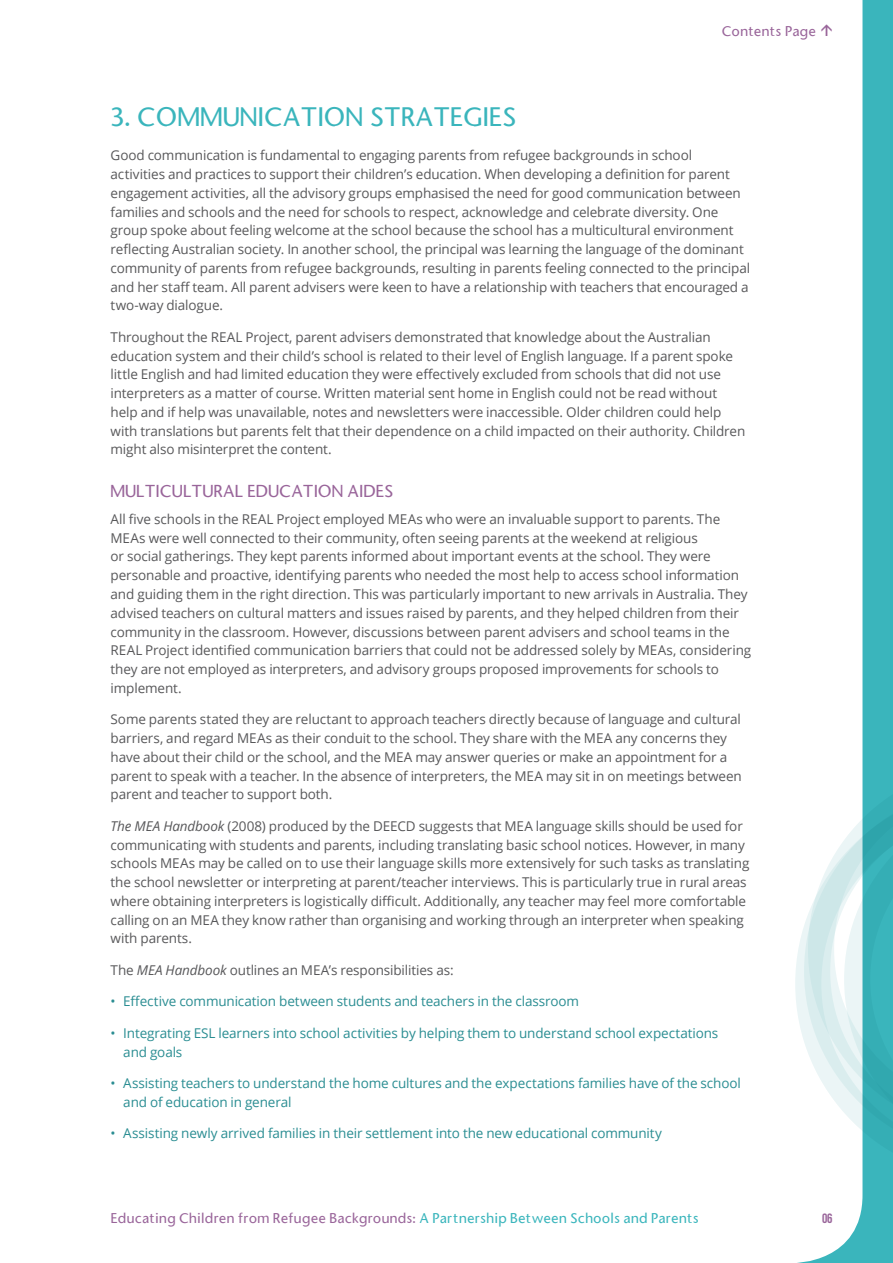
<style>
.page{position:relative;width:893px;height:1263px;background:#fff}
.page>*{position:absolute;margin:0;border:0;box-sizing:border-box;transform-origin:0 0}
.t1{font:25.5px "Stone Sans";color:#3ab5bc}
.t2{font:16.5px "Stone Sans";color:#99659a}
.t3{font:300 16.5px "Allianz Sans";color:#99659a}
.t4{font:13.5px/18.8px "Open Sans";letter-spacing:-.01em;color:#58585a}
.t5{font:13.5px/18.8px "Open Sans";letter-spacing:-.01em;color:#2a8d92}
.t6{font:13.5px "Stone Sans";letter-spacing:.015em;color:#99659a}
.t7{font:700 13.5px "Bebas Neue";color:#99659a}
.s1{font-style:italic}
.s2{color:#3ab5bc}
</style>
<div class="page">
<div style="left:862px;top:0;width:31px;height:1263px;background:#3ab5bc"></div>
<svg style="left:795px;top:763px;width:98px;height:416px"></svg>
<p class="t6" style="left:722px;top:24px;width:96px">Contents Page</p>
<p class="t3" style="left:817px;top:36px;width:13px;rotate:-90deg">→</p>
<h1 class="t1" style="left:111px;top:104px;width:407px">3. COMMUNICATION STRATEGIES</h1>
<p class="t4" style="left:111px;top:146px;width:641px">Good communication is fundamental to engaging parents from refugee backgrounds in school activities and practices to support their children’s education. When developing a definition for parent engagement activities, all the advisory groups emphasised the need for good communication between families and schools and the need for schools to respect, acknowledge and celebrate diversity. One group spoke about feeling welcome at the school because the school has a multicultural environment reflecting Australian society. In another school, the principal was learning the language of the dominant community of parents from refugee backgrounds, resulting in parents feeling connected to the principal and her staff team. All parent advisers were keen to have a relationship with teachers that encouraged a two-way dialogue.</p>
<p class="t4" style="left:111px;top:327px;width:636px">Throughout the REAL Project, parent advisers demonstrated that knowledge about the Australian education system and their child’s school is related to their level of English language. If a parent spoke little English and had limited education they were effectively excluded from schools that did not use interpreters as a matter of course. Written material sent home in English could not be read without help and if help was unavailable, notes and newsletters were inaccessible. Older children could help with translations but parents felt that their dependence on a child impacted on their authority. Children might also misinterpret the content.</p>
<p class="t2" style="left:111px;top:483px;width:284px">MULTICULTURAL EDUCATION AIDES</p>
<p class="t4" style="left:111px;top:509px;width:642px">All five schools in the REAL Project employed MEAs who were an invaluable support to parents. The MEAs were well connected to their community, often seeing parents at the weekend at religious<br>or social gatherings. They kept parents informed about important events at the school. They were personable and proactive, identifying parents who needed the most help to access school information and guiding them in the right direction. This was particularly important to new arrivals in Australia. They advised teachers on cultural matters and issues raised by parents, and they helped children from their community in the classroom. However, discussions between parent advisers and school teams in the REAL Project identified communication barriers that could not be addressed solely by MEAs, considering they are not employed as interpreters, and advisory groups proposed improvements for schools to implement.</p>
<p class="t4" style="left:111px;top:710px;width:633px">Some parents stated they are reluctant to approach teachers directly because of language and cultural barriers, and regard MEAs as their conduit to the school. They share with the MEA any concerns they have about their child or the school, and the MEA may answer queries or make an appointment for a parent to speak with a teacher. In the absence of interpreters, the MEA may sit in on meetings between parent and teacher to support both.</p>
<p class="t4" style="left:111px;top:816px;width:640px"><span class="s1">The MEA Handbook</span> (2008) produced by the DEECD suggests that MEA language skills should be used for communicating with students and parents, including translating basic school notices. However, in many schools MEAs may be called on to use their language skills more extensively for such tasks as translating the school newsletter or interpreting at parent/teacher interviews. This is particularly true in rural areas where obtaining interpreters is logistically difficult. Additionally, any teacher may feel more comfortable calling on an MEA they know rather than organising and working through an interpreter when speaking with parents.</p>
<p class="t4" style="left:111px;top:960px;width:345px">The <span class="s1">MEA Handbook</span> outlines an MEA’s responsibilities as:</p>
<p class="t5" style="left:111px;top:992px;width:470px">• Effective communication between students and teachers in the classroom</p>
<p class="t5" style="left:123px;top:1023px;width:597px;text-indent:-13px">• Integrating ESL learners into school activities by helping them to understand school expectations and goals</p>
<p class="t5" style="left:123px;top:1073px;width:619px;text-indent:-13px">• Assisting teachers to understand the home cultures and the expectations families have of the school and of education in general</p>
<p class="t5" style="left:111px;top:1124px;width:553px">• Assisting newly arrived families in their settlement into the new educational community</p>
<p class="t6" style="left:111px;top:1212px;width:589px">Educating Children from Refugee Backgrounds: <span class="s2">A Partnership Between Schools and Parents</span></p>
<p class="t7" style="left:822px;top:1211px;width:12px">06</p>
</div>
